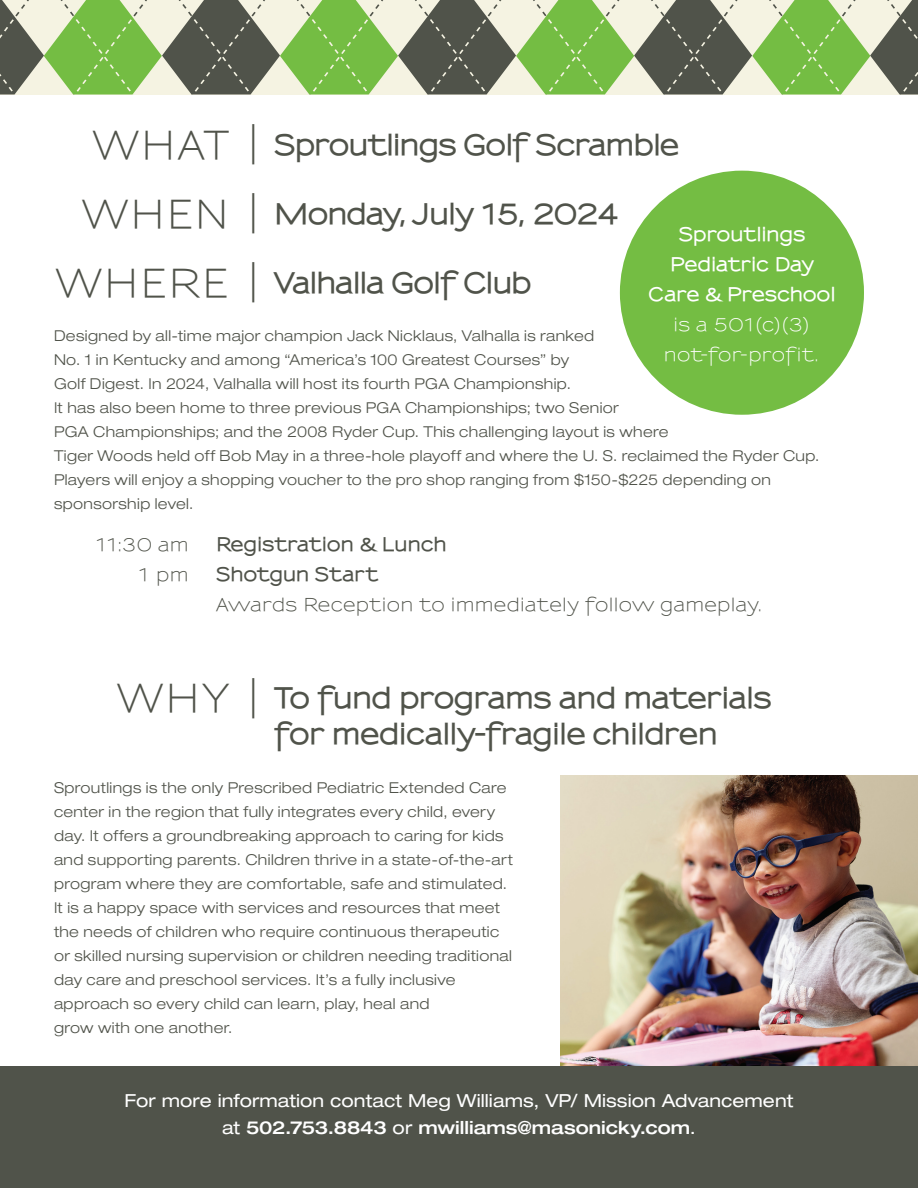
<style>
.page{position:relative;width:918px;height:1188px;background:#fff}
.page>*{position:absolute;margin:0;border:0;box-sizing:border-box;transform-origin:0 0}
.t1{font:600 39px/69px "Sansumi";letter-spacing:.025em;color:#50534a;text-align:right}
.t2{font:800 27px/36px "Sansumi";letter-spacing:-.01em;color:#50534a}
.t3{font:800 27px "Sansumi";letter-spacing:-.03em;color:#50534a}
.t4{font:expanded 18px/27px "Helvetica Neue LT Std";letter-spacing:.005em;color:#fff;text-align:center}
.t5{font:600 18px "Sansumi";letter-spacing:.01em;color:#50534a}
.t6{font:800 18px/30px "Sansumi";letter-spacing:.015em;color:#fff;text-align:center}
.t7{font:800 18px "Sansumi";letter-spacing:.02em;color:#50534a}
.t8{font:600 18px/30px "Sansumi";letter-spacing:.005em;color:#fff;text-align:center}
.t9{font:300 expanded 15px/24px "Helvetica Neue LT Std";letter-spacing:.025em;color:#50534a}
.s1{font-weight:600;font-size:39px}
.s2{font-weight:500}
</style>
<div class="page">
<img style="left:560px;top:775px;width:358px;height:291px">
<div style="left:620px;top:171px;width:244px;height:244px;background:#74bd43;border-radius:50%"></div>
<svg style="left:0;top:0;width:918px;height:95px;background:#93ac7a"></svg>
<div style="left:0;top:1066px;width:918px;height:122px;background:#50534a"></div>
<h1 class="t1" style="left:242px;top:109px;width:25px;text-align:justify">| | |</h1>
<h1 class="t1" style="left:55px;top:113px;width:176px">WHAT<br>WHEN<br>WHERE</h1>
<h2 class="t2" style="left:274px;top:128px;width:406px">Sproutlings Golf Scramble</h2>
<h2 class="t3" style="left:274px;top:197px;width:347px">Monday, July 15, 2024</h2>
<h2 class="t2" style="left:274px;top:266px;width:259px">Valhalla Golf Club</h2>
<p class="t6" style="left:648px;top:220px;width:188px">Sproutlings<br>Pediatric Day<br>Care &amp; Preschool</p>
<p class="t8" style="left:664px;top:311px;width:158px">is a 501(c)(3) not-for-profit.</p>
<p class="t9" style="left:54px;top:324px;width:767px">Designed by all-time major champion Jack Nicklaus, Valhalla is ranked<br>No. 1 in Kentucky and among “America’s 100 Greatest Courses” by<br>Golf Digest. In 2024, Valhalla will host its fourth PGA Championship.<br>It has also been home to three previous PGA Championships; two Senior<br>PGA Championships; and the 2008 Ryder Cup. This challenging layout is where<br>Tiger Woods held off Bob May in a three-hole playoff and where the U. S. reclaimed the Ryder Cup.<br>Players will enjoy a shopping voucher to the pro shop ranging from $150-$225 depending on sponsorship level.</p>
<p class="t5" style="left:95px;top:535px;width:95px">11:30 am</p>
<p class="t7" style="left:216px;top:534px;width:232px">Registration &amp; Lunch</p>
<p class="t5" style="left:138px;top:565px;width:52px">1 pm</p>
<p class="t7" style="left:216px;top:564px;width:164px">Shotgun Start</p>
<p class="t5" style="left:216px;top:595px;width:549px">Awards Reception to immediately follow gameplay.</p>
<h1 class="t1" style="left:242px;top:662px;width:25px">|</h1>
<h2 class="t2" style="left:274px;top:681px;width:499px;text-indent:-158px"><span class="s1">WHY</span> To fund programs and materials for medically-fragile children</h2>
<p class="t9" style="left:54px;top:775px;width:461px">Sproutlings is the only Prescribed Pediatric Extended Care center in the region that fully integrates every child, every day. It offers a groundbreaking approach to caring for kids and supporting parents. Children thrive in a state-of-the-art program where they are comfortable, safe and stimulated.<br>It is a happy space with services and resources that meet the needs of children who require continuous therapeutic or skilled nursing supervision or children needing traditional day care and preschool services. It’s a fully inclusive approach so every child can learn, play, heal and<br>grow with one another.</p>
<p class="t4" style="left:125px;top:1087px;width:670px">For more information contact Meg Williams, VP/ Mission Advancement at <span class="s2">502.753.8843</span> or <span class="s2">mwilliams@masonicky.com</span>.</p>
</div>
